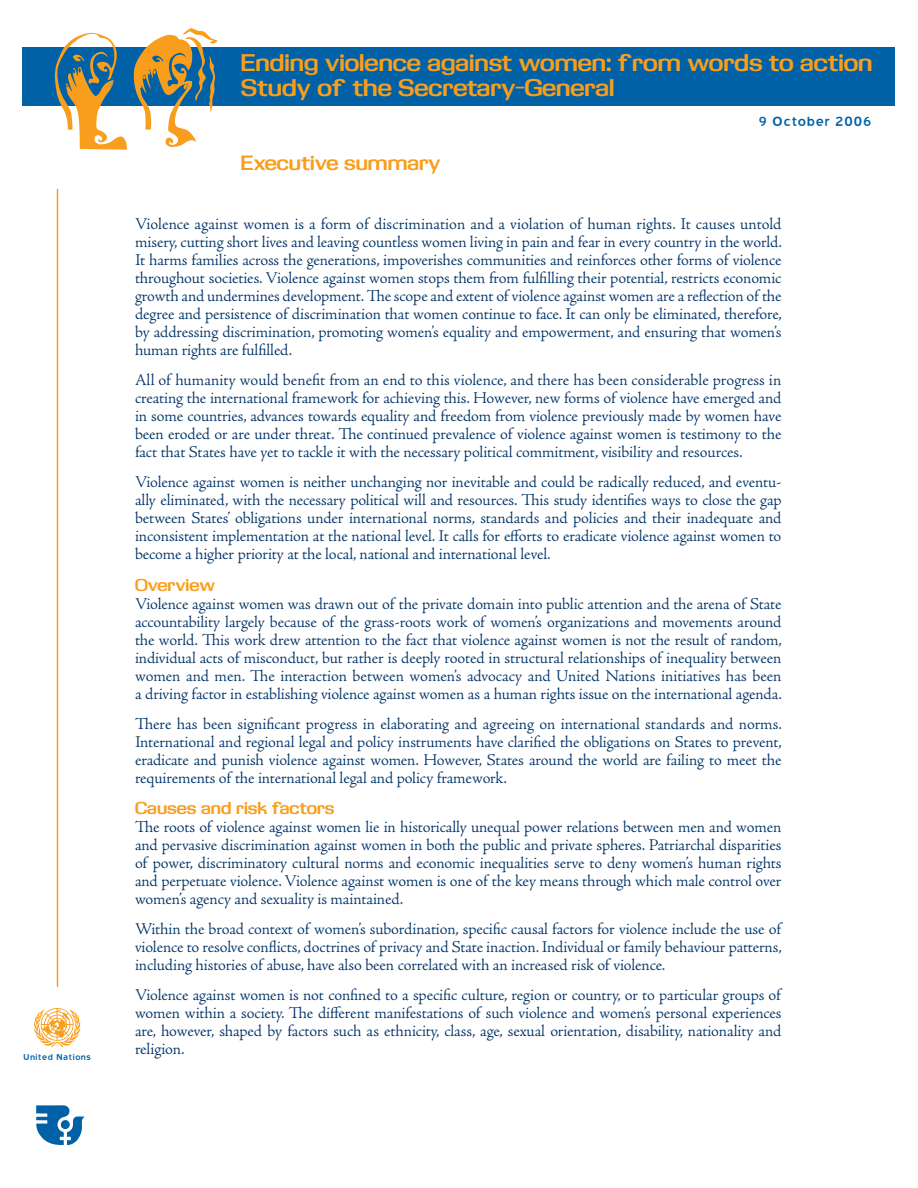
<style>
.page{position:relative;width:918px;height:1188px;background:#fff}
.page>*{position:absolute;margin:0;border:0;box-sizing:border-box;transform-origin:0 0}
.t1{font:700 21px/25.2px "Kasse FLF";color:#f89e1c}
.t2{font:700 18px "Kasse FLF";color:#f89e1c}
.t3{font:300 16.5px/18px "Adobe Jenson Pro";letter-spacing:-.005em;color:#003367;text-align:justify}
.t4{font:16.5px "Blue Highway";color:#0061a6}
.t5{font:700 15px "Kasse FLF";color:#f89e1c}
.t6{font:10.5px "Blue Highway";color:#0061a6}
</style>
<div class="page">
<div style="left:23px;top:48px;width:872px;height:58px;background:#0061a6"></div>
<svg style="left:134px;top:28px;width:83px;height:119px"></svg>
<svg style="left:55px;top:33px;width:72px;height:117px"></svg>
<svg style="left:36px;top:1105px;width:49px;height:40px"></svg>
<svg style="left:34px;top:1008px;width:47px;height:39px"></svg>
<hr style="left:57px;top:189px;width:1px;height:798px;background:#f89e1c">
<p class="t6" style="left:23px;top:1052px;width:70px">United Nations</p>
<p class="t1" style="left:241px;top:49px;width:633px">Ending violence against women: from words to action<br>Study of the Secretary-General</p>
<p class="t2" style="left:241px;top:150px;width:201px">Executive summary</p>
<p class="t4" style="left:758px;top:113px;width:115px">9 October 2006</p>
<p class="t3" style="left:135px;top:216px;width:649px">Violence against women is a form of discrimination and a violation of human rights. It causes untold misery, cutting short lives and leaving countless women living in pain and fear in every country in the world.<br>It harms families across the generations, impoverishes communities and reinforces other forms of violence throughout societies. Violence against women stops them from fulfilling their potential, restricts economic growth and undermines development. The scope and extent of violence against women are a reflection of the degree and persistence of discrimination that women continue to face. It can only be eliminated, therefore, by addressing discrimination, promoting women’s equality and empowerment, and ensuring that women’s human rights are fulfilled.</p>
<p class="t3" style="left:135px;top:372px;width:648px">All of humanity would benefit from an end to this violence, and there has been considerable progress in creating the international framework for achieving this. However, new forms of violence have emerged and in some countries, advances towards equality and freedom from violence previously made by women have been eroded or are under threat. The continued prevalence of violence against women is testimony to the fact that States have yet to tackle it with the necessary political commitment, visibility and resources.</p>
<p class="t3" style="left:135px;top:474px;width:648px">Violence against women is neither unchanging nor inevitable and could be radically reduced, and eventu&shy;ally eliminated, with the necessary political will and resources. This study identifies ways to close the gap between States’ obligations under international norms, standards and policies and their inadequate and inconsistent implementation at the national level. It calls for efforts to eradicate violence against women to become a higher priority at the local, national and international level.</p>
<p class="t5" style="left:135px;top:575px;width:82px">Overview</p>
<p class="t3" style="left:135px;top:595px;width:649px">Violence against women was drawn out of the private domain into public attention and the arena of State accountability largely because of the grass-roots work of women’s organizations and movements around the world. This work drew attention to the fact that violence against women is not the result of random, individual acts of misconduct, but rather is deeply rooted in structural relationships of inequality between women and men. The interaction between women’s advocacy and United Nations initiatives has been a driving factor in establishing violence against women as a human rights issue on the international agenda.</p>
<p class="t3" style="left:135px;top:715px;width:648px">There has been significant progress in elaborating and agreeing on international standards and norms.<br>International and regional legal and policy instruments have clarified the obligations on States to prevent, eradicate and punish violence against women. However, States around the world are failing to meet the requirements of the international legal and policy framework.</p>
<p class="t5" style="left:135px;top:798px;width:201px">Causes and risk factors</p>
<p class="t3" style="left:135px;top:819px;width:648px">The roots of violence against women lie in historically unequal power relations between men and women and pervasive discrimination against women in both the public and private spheres. Patriarchal disparities of power, discriminatory cultural norms and economic inequalities serve to deny women’s human rights and perpetuate violence. Violence against women is one of the key means through which male control over women’s agency and sexuality is maintained.</p>
<p class="t3" style="left:135px;top:921px;width:648px">Within the broad context of women’s subordination, specific causal factors for violence include the use of violence to resolve conflicts, doctrines of privacy and State inaction. Individual or family behaviour patterns, including histories of abuse, have also been correlated with an increased risk of violence.</p>
<p class="t3" style="left:135px;top:987px;width:648px">Violence against women is not confined to a specific culture, region or country, or to particular groups of women within a society. The different manifestations of such violence and women’s personal experiences are, however, shaped by factors such as ethnicity, class, age, sexual orientation, disability, nationality and religion.</p>
</div>
